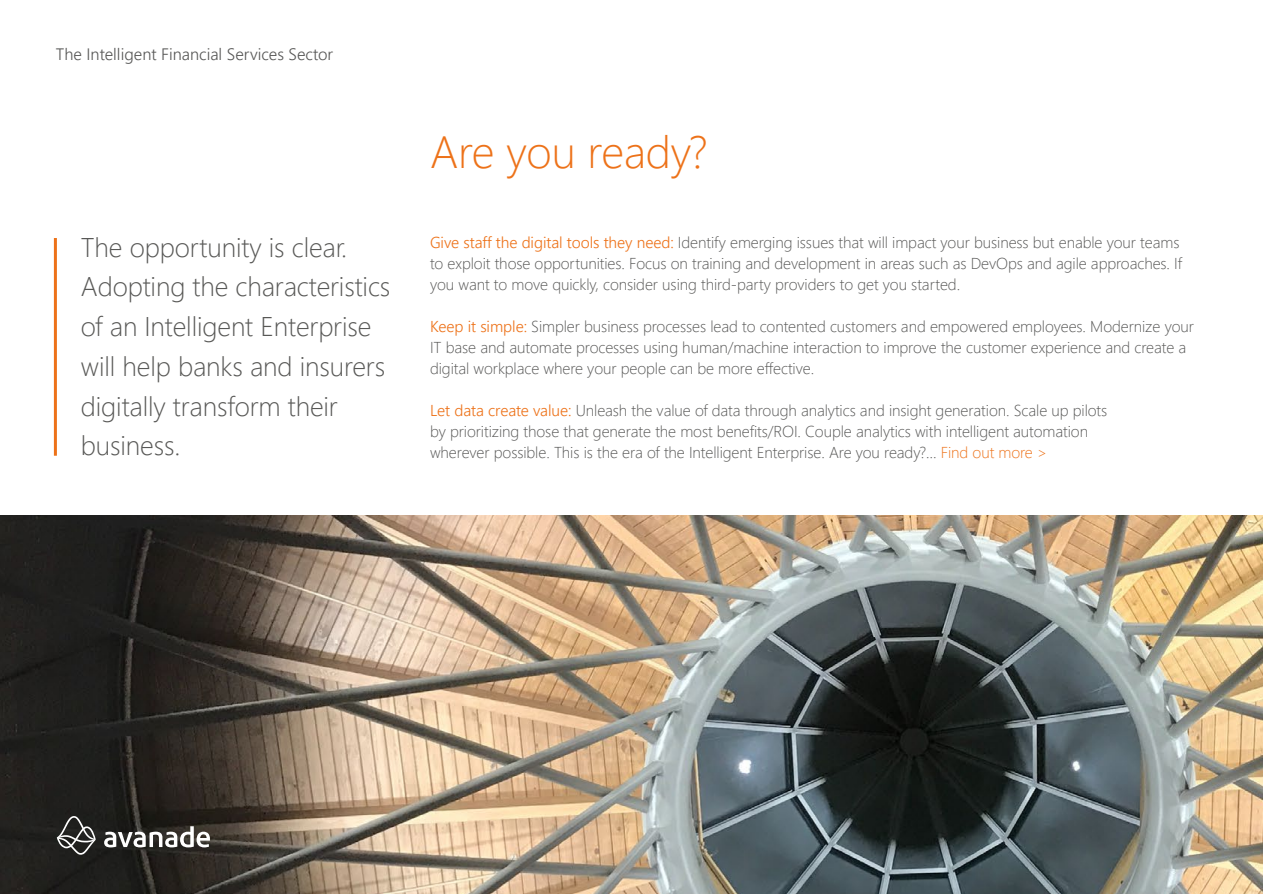
<style>
.page{position:relative;width:1263px;height:894px;background:#fff}
.page>*{position:absolute;margin:0;border:0;box-sizing:border-box;transform-origin:0 0}
.t1{font:300 45px "Segoe UI";letter-spacing:-.005em;color:#ed7219}
.t2{font:300 27px/39.8px "Segoe UI";letter-spacing:-.005em;color:#585856}
.t3{font:300 16.5px "Segoe UI";color:#575756}
.t4{font:300 15.75px/21px "Segoe UI";letter-spacing:-.005em;color:#575756}
.s1{color:#ed7219}
</style>
<div class="page">
<img style="left:0;top:515px;width:1263px;height:378px">
<hr style="left:54px;top:238px;width:3px;height:217px;background:#ed7219">
<svg style="left:104px;top:825px;width:106px;height:22px"></svg>
<svg style="left:57px;top:815px;width:39px;height:39px;background:#4d4d4c"></svg>
<p class="t3" style="left:56px;top:42px;width:279px">The Intelligent Financial Services Sector</p>
<h2 class="t2" style="left:81px;top:226px;width:311px">The opportunity is clear.<br>Adopting the characteristics of an Intelligent Enterprise will help banks and insurers digitally transform their business.</h2>
<h1 class="t1" style="left:430px;top:118px;width:279px">Are you ready?</h1>
<p class="t4" style="left:430px;top:231px;width:753px"><span class="s1">Give staff the digital tools they need:</span> Identify emerging issues that will impact your business but enable your teams to exploit those opportunities. Focus on training and development in areas such as DevOps and agile approaches. If you want to move quickly, consider using third-party providers to get you started.</p>
<p class="t4" style="left:430px;top:315px;width:765px"><span class="s1">Keep it simple:</span> Simpler business processes lead to contented customers and empowered employees. Modernize your<br>IT base and automate processes using human/machine interaction to improve the customer experience and create a digital workplace where your people can be more effective.</p>
<p class="t4" style="left:430px;top:399px;width:679px"><span class="s1">Let data create value:</span> Unleash the value of data through analytics and insight generation. Scale up pilots by prioritizing those that generate the most benefits/ROI. Couple analytics with intelligent automation wherever possible. This is the era of the Intelligent Enterprise. Are you ready?… <span class="s1">Find out more &gt;</span></p>
</div>
